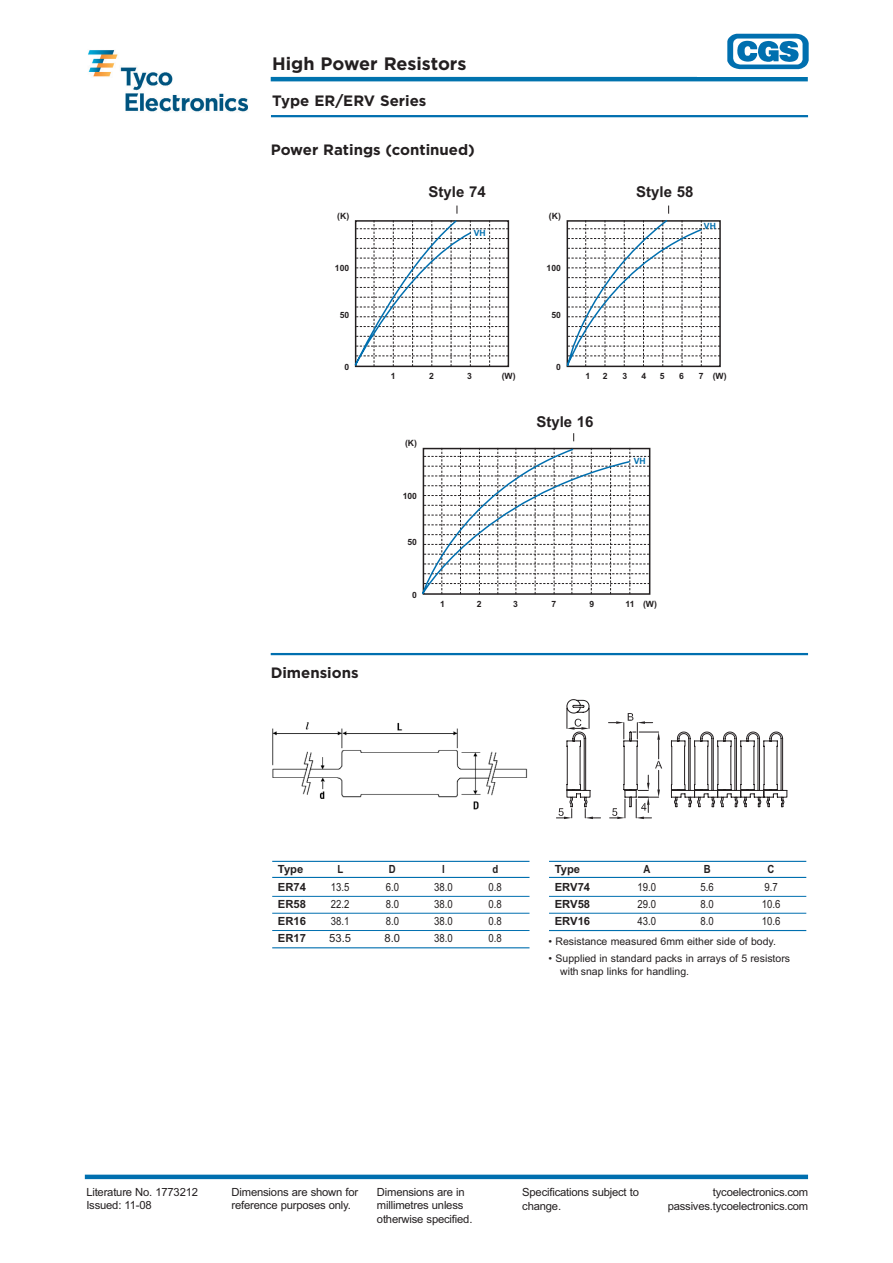
<style>
.page{position:relative;width:893px;height:1263px;background:#fff}
.page>*{position:absolute;margin:0;border:0;box-sizing:border-box;transform-origin:0 0}
.t1{font:700 18px "Gotham";color:#231f20}
.t2{font:700 15px "Gotham";color:#231f20}
.t3{font:15px "Arial Bold MS";color:#231f20}
.t4{font:11.25px/13.5px "Arial MS";letter-spacing:-.015em;color:#231f20}
.t5{font:11.25px "Arial MS";letter-spacing:-.015em;color:#231f20;scale:.85 1}
.t6{font:11.25px "Arial Bold MS";color:#231f20}
.t7{font:11.25px "Arial Bold MS";color:#231f20;scale:.85 1}
.t8{font:10.5px/12.6px "Arial MS";color:#231f20}
.t9{font:8.55px "Arial Bold MS";color:#231f20}
.t10{font:8.55px "Arial Bold MS";color:#006faf}
</style>
<div class="page">
<svg style="left:556px;top:699px;width:232px;height:120px"></svg>
<img style="left:272px;top:722px;width:256px;height:88px">
<hr style="left:271px;top:653px;width:537px;height:2px;background:#006faf">
<hr style="left:272px;top:861px;width:257px;height:1px;background:#006faf">
<hr style="left:272px;top:877px;width:257px;height:1px;background:#006faf">
<hr style="left:272px;top:896px;width:257px;height:1px;background:#006faf">
<hr style="left:272px;top:913px;width:257px;height:1px;background:#006faf">
<hr style="left:272px;top:930px;width:257px;height:1px;background:#006faf">
<hr style="left:272px;top:947px;width:257px;height:1px;background:#006faf">
<hr style="left:549px;top:861px;width:257px;height:1px;background:#006faf">
<hr style="left:549px;top:877px;width:257px;height:1px;background:#006faf">
<hr style="left:549px;top:896px;width:257px;height:1px;background:#006faf">
<hr style="left:549px;top:913px;width:257px;height:1px;background:#006faf">
<hr style="left:549px;top:930px;width:257px;height:1px;background:#006faf">
<svg style="left:354px;top:206px;width:154px;height:161px"></svg>
<svg style="left:566px;top:206px;width:154px;height:162px"></svg>
<svg style="left:422px;top:447px;width:228px;height:148px"></svg>
<hr style="left:271px;top:115px;width:537px;height:2px;background:#006faf">
<hr style="left:85px;top:1175px;width:723px;height:4px;background:#006faf">
<img style="left:88px;top:50px;width:160px;height:62px">
<hr style="left:271px;top:77px;width:537px;height:4px;background:#0073ae">
<img style="left:727px;top:33px;width:82px;height:37px">
<h1 class="t1" style="left:272px;top:56px;width:196px">High Power Resistors</h1>
<h2 class="t2" style="left:272px;top:95px;width:156px">Type ER/ERV Series</h2>
<h2 class="t2" style="left:271px;top:144px;width:206px">Power Ratings (continued)</h2>
<h2 class="t3" style="left:428px;top:186px;width:59px">Style 74</h2>
<h2 class="t3" style="left:636px;top:186px;width:59px">Style 58</h2>
<p class="t9" style="left:337px;top:213px;width:13px">(K)</p>
<p class="t9" style="left:549px;top:213px;width:13px">(K)</p>
<p class="t10" style="left:474px;top:230px;width:13px">VH</p>
<p class="t10" style="left:704px;top:223px;width:13px">VH</p>
<p class="t9" style="left:335px;top:265px;width:16px">100</p>
<p class="t9" style="left:546px;top:265px;width:16px">100</p>
<p class="t9" style="left:340px;top:312px;width:11px">50</p>
<p class="t9" style="left:551px;top:312px;width:11px">50</p>
<p class="t9" style="left:344px;top:364px;width:6px">0</p>
<p class="t9" style="left:556px;top:364px;width:6px">0</p>
<p class="t9" style="left:391px;top:373px;width:6px">1</p>
<p class="t9" style="left:429px;top:373px;width:6px">2</p>
<p class="t9" style="left:467px;top:373px;width:6px">3</p>
<p class="t9" style="left:502px;top:373px;width:15px">(W)</p>
<p class="t9" style="left:586px;top:373px;width:6px">1</p>
<p class="t9" style="left:603px;top:373px;width:6px">2</p>
<p class="t9" style="left:622px;top:373px;width:6px">3</p>
<p class="t9" style="left:641px;top:373px;width:6px">4</p>
<p class="t9" style="left:660px;top:373px;width:6px">5</p>
<p class="t9" style="left:679px;top:373px;width:6px">6</p>
<p class="t9" style="left:699px;top:373px;width:29px">7 (W)</p>
<h2 class="t3" style="left:536px;top:416px;width:59px">Style 16</h2>
<p class="t9" style="left:405px;top:440px;width:13px">(K)</p>
<p class="t10" style="left:634px;top:458px;width:13px">VH</p>
<p class="t9" style="left:403px;top:493px;width:16px">100</p>
<p class="t9" style="left:407px;top:539px;width:11px">50</p>
<p class="t9" style="left:412px;top:592px;width:6px">0</p>
<p class="t9" style="left:440px;top:601px;width:6px">1</p>
<p class="t9" style="left:477px;top:601px;width:6px">2</p>
<p class="t9" style="left:513px;top:601px;width:6px">3</p>
<p class="t9" style="left:551px;top:601px;width:6px">7</p>
<p class="t9" style="left:589px;top:601px;width:6px">9</p>
<p class="t9" style="left:625px;top:601px;width:33px">11 (W)</p>
<h2 class="t2" style="left:271px;top:667px;width:89px">Dimensions</h2>
<p class="t6" style="left:278px;top:865px;width:27px">Type</p>
<p class="t7" style="left:337px;top:865px;width:8px">L</p>
<p class="t7" style="left:389px;top:865px;width:10px">D</p>
<p class="t7" style="left:442px;top:865px;width:5px">l</p>
<p class="t7" style="left:492px;top:865px;width:8px">d</p>
<p class="t6" style="left:278px;top:882px;width:30px">ER74</p>
<p class="t5" style="left:331px;top:882px;width:23px">13.5</p>
<p class="t5" style="left:386px;top:882px;width:17px">6.0</p>
<p class="t5" style="left:434px;top:882px;width:23px">38.0</p>
<p class="t5" style="left:489px;top:882px;width:17px">0.8</p>
<p class="t6" style="left:278px;top:900px;width:30px">ER58</p>
<p class="t5" style="left:331px;top:900px;width:23px">22.2</p>
<p class="t5" style="left:386px;top:900px;width:17px">8.0</p>
<p class="t5" style="left:434px;top:900px;width:23px">38.0</p>
<p class="t5" style="left:489px;top:900px;width:17px">0.8</p>
<p class="t6" style="left:278px;top:917px;width:30px">ER16</p>
<p class="t5" style="left:331px;top:917px;width:23px">38.1</p>
<p class="t5" style="left:386px;top:917px;width:17px">8.0</p>
<p class="t5" style="left:434px;top:917px;width:23px">38.0</p>
<p class="t5" style="left:489px;top:917px;width:17px">0.8</p>
<p class="t6" style="left:278px;top:934px;width:30px">ER17</p>
<p class="t4" style="left:329px;top:933px;width:23px">53.5</p>
<p class="t4" style="left:384px;top:933px;width:17px">8.0</p>
<p class="t5" style="left:434px;top:934px;width:23px">38.0</p>
<p class="t5" style="left:489px;top:934px;width:17px">0.8</p>
<p class="t6" style="left:555px;top:865px;width:27px">Type</p>
<p class="t7" style="left:643px;top:865px;width:10px">A</p>
<p class="t7" style="left:704px;top:865px;width:10px">B</p>
<p class="t7" style="left:767px;top:865px;width:10px">C</p>
<p class="t6" style="left:555px;top:882px;width:37px">ERV74</p>
<p class="t5" style="left:637px;top:882px;width:23px">19.0</p>
<p class="t5" style="left:701px;top:882px;width:17px">5.6</p>
<p class="t5" style="left:764px;top:882px;width:17px">9.7</p>
<p class="t6" style="left:555px;top:900px;width:37px">ERV58</p>
<p class="t5" style="left:637px;top:900px;width:23px">29.0</p>
<p class="t5" style="left:701px;top:900px;width:17px">8.0</p>
<p class="t5" style="left:762px;top:900px;width:23px">10.6</p>
<p class="t6" style="left:555px;top:917px;width:37px">ERV16</p>
<p class="t5" style="left:637px;top:917px;width:23px">43.0</p>
<p class="t5" style="left:701px;top:917px;width:17px">8.0</p>
<p class="t5" style="left:762px;top:917px;width:23px">10.6</p>
<p class="t8" style="left:549px;top:936px;width:229px">• Resistance measured 6mm either side of body.</p>
<p class="t8" style="left:560px;top:953px;width:231px;text-indent:-11px">• Supplied in standard packs in arrays of 5 resistors with snap links for handling.</p>
<p class="t4" style="left:86px;top:1186px;width:113px">Literature No. 1773212<br>Issued: 11-08</p>
<p class="t4" style="left:232px;top:1186px;width:128px">Dimensions are shown for reference purposes only.</p>
<p class="t4" style="left:377px;top:1186px;width:97px">Dimensions are in millimetres unless otherwise specified.</p>
<p class="t4" style="left:522px;top:1186px;width:118px;line-height:14.2px">Specifications subject to change.</p>
<p class="t4" style="left:668px;top:1186px;width:142px;line-height:14.2px;text-align:right">tycoelectronics.com passives.tycoelectronics.com</p>
</div>
